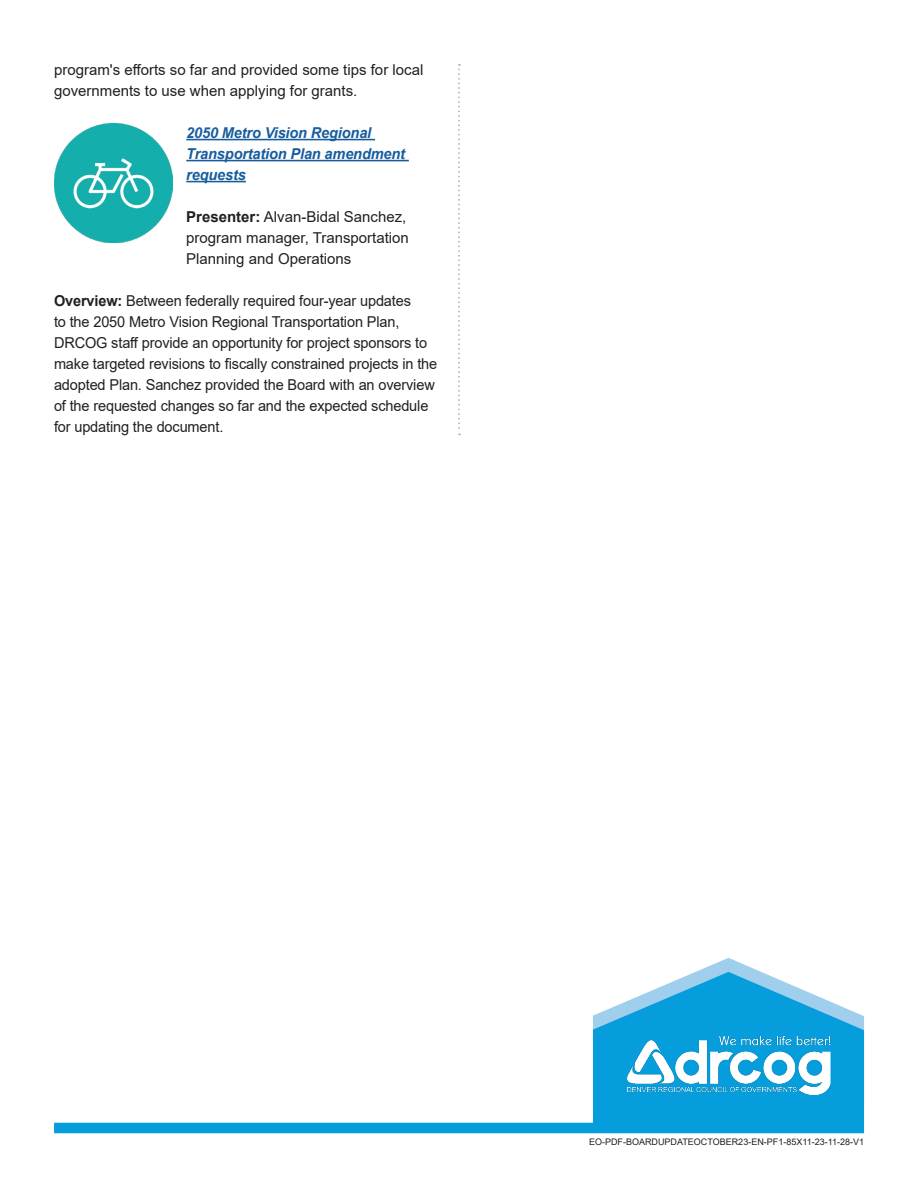
<style>
.page{position:relative;width:918px;height:1188px;background:#fff}
.page>*{position:absolute;margin:0;border:0;box-sizing:border-box;transform-origin:0 0}
.t1{font:15px/21px "Arial";letter-spacing:-.01em;color:#231f20}
.t2{font:italic 700 15px/21px "Arial";letter-spacing:-.01em;color:#175d9e}
.Slug{font:9px "Arial";color:#231f20}
.s1{font-weight:700}
</style>
<div class="page">
<hr style="left:186px;top:139px;width:189px;height:1px;background:#175d9e">
<hr style="left:186px;top:160px;width:223px;height:1px;background:#175d9e">
<hr style="left:186px;top:181px;width:60px;height:1px;background:#175d9e">
<svg style="left:458px;top:64px;width:2px;height:371px"></svg>
<div style="left:54px;top:1123px;width:810px;height:10px;background:#069ddc"></div>
<svg style="left:593px;top:958px;width:271px;height:165px"></svg>
<img style="left:627px;top:1035px;width:203px;height:60px">
<img style="left:54px;top:124px;width:119px;height:119px">
<p class="t1" style="left:54px;top:59px;width:371px">program's efforts so far and provided some tips for local governments to use when applying for grants.</p>
<p class="t2" style="left:186px;top:123px;width:220px">2050 Metro Vision Regional<br>Transportation Plan amendment requests</p>
<p class="t1" style="left:186px;top:206px;width:224px"><span class="s1">Presenter:</span> Alvan-Bidal Sanchez, program manager, Transportation<br>Planning and Operations</p>
<p class="t1" style="left:54px;top:290px;width:385px"><span class="s1">Overview:</span> Between federally required four-year updates<br>to the 2050 Metro Vision Regional Transportation Plan, DRCOG staff provide an opportunity for project sponsors to make targeted revisions to fiscally constrained projects in the adopted Plan. Sanchez provided the Board with an overview of the requested changes so far and the expected schedule for updating the document.</p>
<p class="Slug" style="left:589px;top:1136px;width:276px">EO-PDF-BOARDUPDATEOCTOBER23-EN-PF1-85X11-23-11-28-V1</p>
</div>
